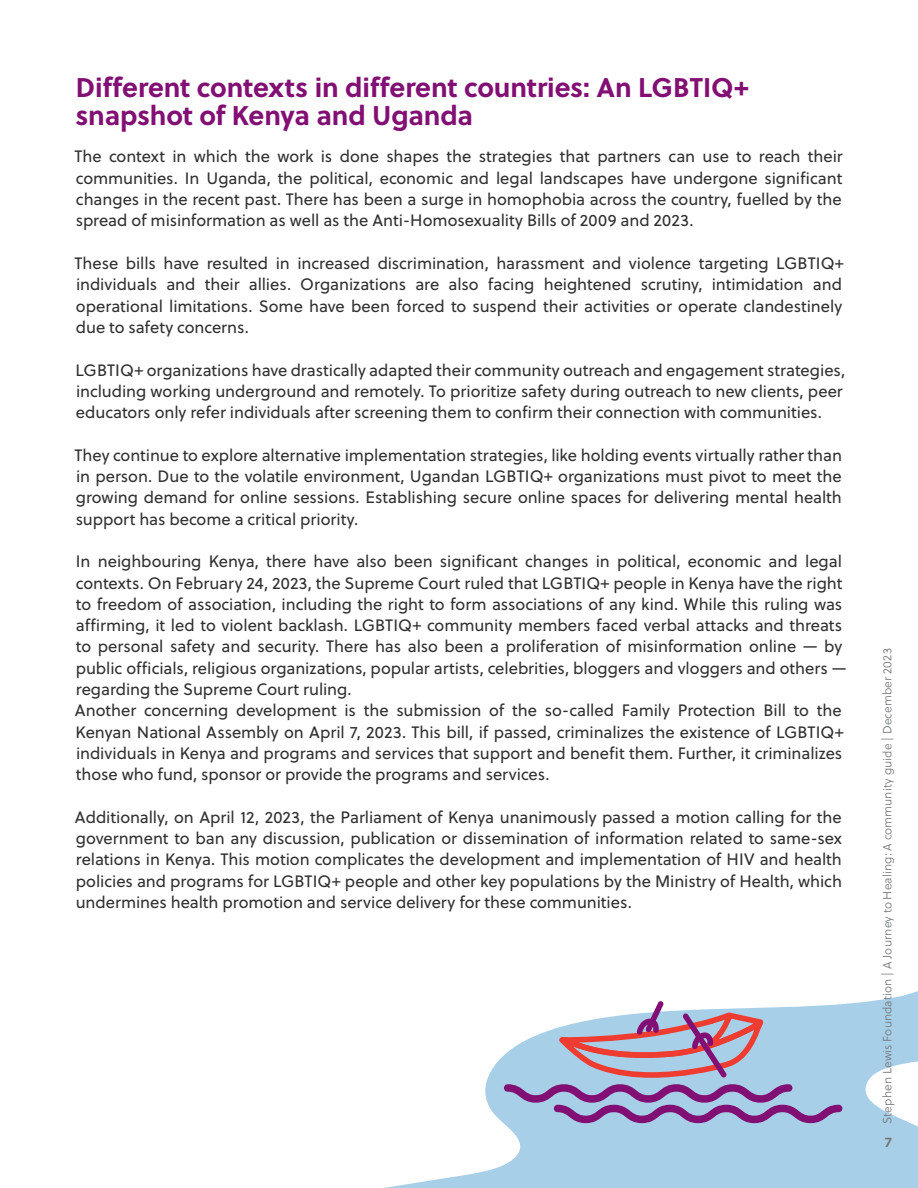
<style>
.page{position:relative;width:918px;height:1188px;background:#fff}
.page>*{position:absolute;margin:0;border:0;box-sizing:border-box;transform-origin:0 0}
.t1{font:700 27px/28.5px "Soleil";letter-spacing:-.005em;color:#820f73}
.t2{font:16.5px/21.3px "Soleil";letter-spacing:-.005em;color:#312f30;text-align:justify}
.t3{font:200 14.25px "Karla";color:#76787b}
.t4{font:12px "Soleil Lt";letter-spacing:.01em;color:#76787b}
</style>
<div class="page">
<svg style="left:384px;top:991px;width:534px;height:197px;fill:#a7cfe7"></svg>
<svg style="left:504px;top:1084px;width:338px;height:39px;background:#998abd"></svg>
<svg style="left:559px;top:1001px;width:204px;height:77px"></svg>
<h1 class="t1" style="left:76px;top:72px;width:675px">Different contexts in different countries: An LGBTIQ+ snapshot of Kenya and Uganda</h1>
<p class="t2" style="left:75px;top:146px;width:770px">The context in which the work is done shapes the strategies that partners can use to reach their communities. In Uganda, the political, economic and legal landscapes have undergone significant changes in the recent past. There has been a surge in homophobia across the country, fuelled by the spread of misinformation as well as the Anti-Homosexuality Bills of 2009 and 2023.</p>
<p class="t2" style="left:74px;top:252px;width:771px">These bills have resulted in increased discrimination, harassment and violence targeting LGBTIQ+ individuals and their allies. Organizations are also facing heightened scrutiny, intimidation and operational limitations. Some have been forced to suspend their activities or operate clandestinely due to safety concerns.</p>
<p class="t2" style="left:76px;top:359px;width:771px;text-align:left">LGBTIQ+ organizations have drastically adapted their community outreach and engagement strategies, including working underground and remotely. To prioritize safety during outreach to new clients, peer educators only refer individuals after screening them to confirm their connection with communities.</p>
<p class="t2" style="left:74px;top:444px;width:769px">They continue to explore alternative implementation strategies, like holding events virtually rather than in person. Due to the volatile environment, Ugandan LGBTIQ+ organizations must pivot to meet the growing demand for online sessions. Establishing secure online spaces for delivering mental health support has become a critical priority.</p>
<p class="t2" style="left:75px;top:550px;width:773px;text-align:left">In neighbouring Kenya, there have also been significant changes in political, economic and legal contexts. On February 24, 2023, the Supreme Court ruled that LGBTIQ+ people in Kenya have the right to freedom of association, including the right to form associations of any kind. While this ruling was affirming, it led to violent backlash. LGBTIQ+ community members faced verbal attacks and threats to personal safety and security. There has also been a proliferation of misinformation online — by public officials, religious organizations, popular artists, celebrities, bloggers and vloggers and others — regarding the Supreme Court ruling.<br>Another concerning development is the submission of the so-called Family Protection Bill to the Kenyan National Assembly on April 7, 2023. This bill, if passed, criminalizes the existence of LGBTIQ+ individuals in Kenya and programs and services that support and benefit them. Further, it criminalizes those who fund, sponsor or provide the programs and services.</p>
<p class="t2" style="left:75px;top:806px;width:769px">Additionally, on April 12, 2023, the Parliament of Kenya unanimously passed a motion calling for the government to ban any discussion, publication or dissemination of information related to same-sex relations in Kenya. This motion complicates the development and implementation of HIV and health policies and programs for LGBTIQ+ people and other key populations by the Ministry of Health, which undermines health promotion and service delivery for these communities.</p>
<p class="t4" style="left:879px;top:1124px;width:477px;rotate:-90deg">Stephen Lewis Foundation | A Journey to Healing: A community guide | December 2023</p>
<p class="t3" style="left:885px;top:1134px;width:9px">7</p>
</div>
